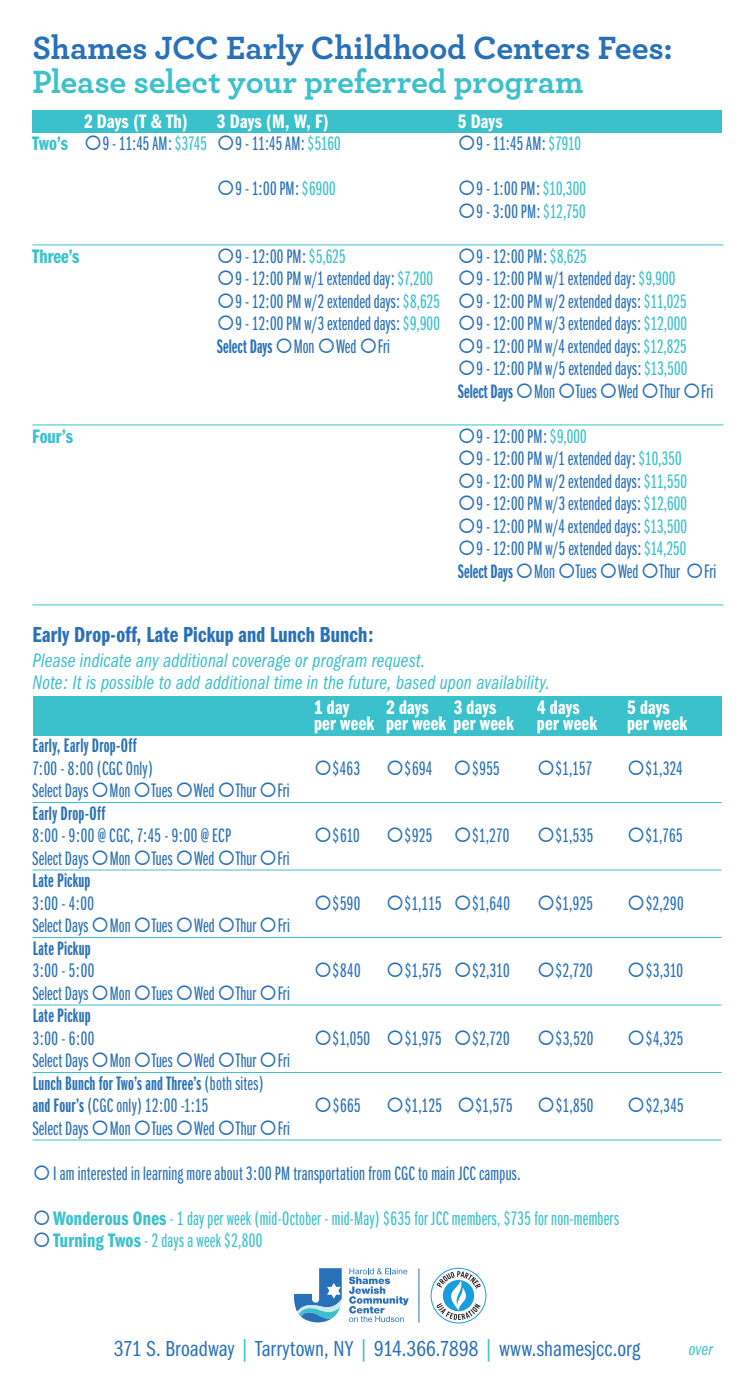
<style>
.page{position:relative;width:754px;height:1377px;background:#fff}
.page>*{position:absolute;margin:0;border:0;box-sizing:border-box;transform-origin:0 0}
.t1{font:700 33.75px "Archer Pro";letter-spacing:-.005em;color:#2870b8}
.t2{font:700 33.75px "Archer Pro";letter-spacing:-.01em;color:#3bc1cb}
.t3{font:22.5px "Franklin Gothic Book Cmpr";letter-spacing:.01em;color:#2870b8}
.t4{font:22.5px "Franklin Gothic Demi Cmpr";letter-spacing:.01em;color:#2870b8}
.t5{font:20.25px/22.5px "Franklin Gothic Book X Cmpr";letter-spacing:.005em;color:#2870b8}
.t6{font:20.25px "Franklin Gothic Demi X Cmpr";letter-spacing:.015em;color:#2870b8}
.t7{font:20.25px/22.5px "Franklin Gothic Book Cmpr Ital";letter-spacing:.005em;color:#3bc1cb}
.t8{font:20.25px "Franklin Gothic Book X Cmpr";letter-spacing:.01em;color:#3bc1cb}
.t9{font:20.25px "Franklin Gothic Demi Cmpr";letter-spacing:.01em;color:#fff}
.t10{font:20.25px "Franklin Gothic Demi Cmpr";color:#3bc1cb}
.t11{font:18px "Franklin Gothic Book Cmpr Ital";color:#3bc1cb}
.s1{font-family:"Franklin Gothic Demi Cmpr";color:#3bc1cb}
.s2{color:#3bc1cb}
.s3{font-family:"Franklin Gothic Book X Cmpr"}
.s4{font-family:"Franklin Gothic Demi X Cmpr"}
.s5{color:#2870b8}
.s6{font-family:"Franklin Gothic Demi Cmpr"}
</style>
<div class="page">
<svg style="left:294px;top:1268px;width:47px;height:55px"></svg>
<svg style="left:349px;top:1268px;width:59px;height:54px"></svg>
<svg style="left:430px;top:1268px;width:56px;height:56px"></svg>
<hr style="left:418px;top:1269px;width:1px;height:54px;background:#2870b8">
<div style="left:32px;top:111px;width:689px;height:22px;background:#3bc1cb"></div>
<hr style="left:32px;top:245px;width:691px;height:1px;background:#3bc1cb">
<hr style="left:32px;top:425px;width:691px;height:1px;background:#3bc1cb">
<hr style="left:32px;top:605px;width:691px;height:1px;background:#3bc1cb">
<div style="left:33px;top:696px;width:688px;height:40px;background:#3bc1cb"></div>
<hr style="left:33px;top:802px;width:688px;height:1px;background:#3bc1cb">
<hr style="left:33px;top:870px;width:688px;height:1px;background:#3bc1cb">
<hr style="left:33px;top:937px;width:688px;height:1px;background:#3bc1cb">
<hr style="left:33px;top:1005px;width:688px;height:1px;background:#3bc1cb">
<hr style="left:33px;top:1072px;width:688px;height:1px;background:#3bc1cb">
<hr style="left:33px;top:1140px;width:688px;height:1px;background:#3bc1cb">
<h1 class="t1" style="left:32px;top:22px;width:641px">Shames JCC Early Childhood Centers Fees:</h1>
<h1 class="t2" style="left:32px;top:55px;width:552px">Please select your preferred program</h1>
<p class="t9" style="left:84px;top:110px;width:105px">2 Days (T &amp; Th)</p>
<p class="t9" style="left:217px;top:110px;width:114px">3 Days (M, W, F)</p>
<p class="t9" style="left:457px;top:110px;width:46px">5 Days</p>
<p class="t5" style="left:32px;top:133px;width:310px"><span class="s1">Two’s</span> ○9 - 11:45 AM: <span class="s2">$3745</span> ○9 - 11:45 AM: <span class="s2">$5160</span></p>
<p class="t5" style="left:457px;top:133px;width:125px">○9 - 11:45 AM: <span class="s2">$7910</span></p>
<p class="t5" style="left:217px;top:178px;width:120px">○9 - 1:00 PM: <span class="s2">$6900</span></p>
<p class="t5" style="left:457px;top:178px;width:130px">○9 - 1:00 PM: <span class="s2">$10,300</span></p>
<p class="t5" style="left:457px;top:201px;width:129px">○9 - 3:00 PM: <span class="s2">$12,750</span></p>
<p class="t10" style="left:32px;top:245px;width:49px">Three’s</p>
<p class="t5" style="left:217px;top:246px;width:130px">○9 - 12:00 PM: <span class="s2">$5,625</span></p>
<p class="t5" style="left:457px;top:246px;width:130px">○9 - 12:00 PM: <span class="s2">$8,625</span></p>
<p class="t5" style="left:217px;top:268px;width:460px">○9 - 12:00 PM w/1 extended day: <span class="s2">$7,200</span> ○9 - 12:00 PM w/1 extended day: <span class="s2">$9,900</span></p>
<p class="t5" style="left:217px;top:291px;width:471px">○9 - 12:00 PM w/2 extended days: <span class="s2">$8,625</span> ○9 - 12:00 PM w/2 extended days: <span class="s2">$11,025</span></p>
<p class="t5" style="left:217px;top:313px;width:471px">○9 - 12:00 PM w/3 extended days: <span class="s2">$9,900</span> ○9 - 12:00 PM w/3 extended days: <span class="s2">$12,000</span></p>
<p class="t6" style="left:217px;top:335px;width:175px">Select Days ○<span class="s3">Mon</span> ○<span class="s3">Wed</span> ○<span class="s3">Fri</span></p>
<p class="t5" style="left:457px;top:336px;width:230px">○9 - 12:00 PM w/4 extended days: <span class="s2">$12,825</span></p>
<p class="t5" style="left:457px;top:358px;width:257px">○9 - 12:00 PM w/5 extended days: <span class="s2">$13,500<br></span><span class="s4">Select Days</span> ○Mon ○Tues ○Wed ○Thur ○Fri</p>
<p class="t10" style="left:32px;top:425px;width:42px">Four’s</p>
<p class="t5" style="left:457px;top:426px;width:130px">○9 - 12:00 PM: <span class="s2">$9,000</span></p>
<p class="t5" style="left:457px;top:448px;width:225px">○9 - 12:00 PM w/1 extended day: <span class="s2">$10,350</span></p>
<p class="t5" style="left:457px;top:471px;width:230px">○9 - 12:00 PM w/2 extended days: <span class="s2">$11,550</span></p>
<p class="t5" style="left:457px;top:493px;width:231px">○9 - 12:00 PM w/3 extended days: <span class="s2">$12,600</span></p>
<p class="t5" style="left:457px;top:516px;width:230px">○9 - 12:00 PM w/4 extended days: <span class="s2">$13,500</span></p>
<p class="t5" style="left:457px;top:538px;width:260px">○9 - 12:00 PM w/5 extended days: <span class="s2">$14,250<br></span><span class="s4">Select Days</span> ○Mon ○Tues ○Wed ○Thur ○Fri</p>
<p class="t4" style="left:33px;top:622px;width:342px">Early Drop-off, Late Pickup and Lunch Bunch:</p>
<p class="t7" style="left:33px;top:649px;width:518px">Please indicate any additional coverage or program request.<br>Note: It is possible to add additional time in the future, based upon availability.</p>
<p class="t9" style="left:314px;top:696px;width:37px">1 day</p>
<p class="t9" style="left:386px;top:696px;width:112px">2 days 3 days</p>
<p class="t9" style="left:537px;top:696px;width:44px">4 days</p>
<p class="t9" style="left:626px;top:696px;width:44px">5 days</p>
<p class="t9" style="left:314px;top:712px;width:285px">per week per week per week per week</p>
<p class="t9" style="left:626px;top:712px;width:62px">per week</p>
<p class="t6" style="left:32px;top:735px;width:105px">Early, Early Drop-Off</p>
<p class="t5" style="left:32px;top:757px;width:122px">7:00 - 8:00 (CGC Only)</p>
<p class="t5" style="left:314px;top:757px;width:48px">○$463</p>
<p class="t5" style="left:386px;top:757px;width:115px">○$694 ○$955</p>
<p class="t5" style="left:537px;top:757px;width:57px">○$1,157</p>
<p class="t5" style="left:627px;top:757px;width:57px">○$1,324</p>
<p class="t5" style="left:33px;top:780px;width:258px">Select Days ○Mon ○Tues ○Wed ○Thur ○Fri</p>
<p class="t6" style="left:33px;top:802px;width:74px">Early Drop-Off</p>
<p class="t5" style="left:33px;top:825px;width:200px">8:00 - 9:00 @ CGC, 7:45 - 9:00 @ ECP</p>
<p class="t5" style="left:314px;top:825px;width:47px">○$610</p>
<p class="t5" style="left:386px;top:825px;width:125px">○$925 ○$1,270</p>
<p class="t5" style="left:537px;top:825px;width:58px">○$1,535</p>
<p class="t5" style="left:627px;top:825px;width:57px">○$1,765</p>
<p class="t5" style="left:33px;top:847px;width:258px">Select Days ○Mon ○Tues ○Wed ○Thur ○Fri</p>
<p class="t6" style="left:33px;top:870px;width:59px">Late Pickup</p>
<p class="t5" style="left:33px;top:892px;width:63px">3:00 - 4:00</p>
<p class="t5" style="left:314px;top:892px;width:48px">○$590</p>
<p class="t5" style="left:386px;top:892px;width:125px">○$1,115 ○$1,640</p>
<p class="t5" style="left:537px;top:892px;width:57px">○$1,925</p>
<p class="t5" style="left:627px;top:892px;width:58px">○$2,290</p>
<p class="t5" style="left:33px;top:915px;width:258px">Select Days ○Mon ○Tues ○Wed ○Thur ○Fri</p>
<p class="t6" style="left:33px;top:937px;width:59px">Late Pickup</p>
<p class="t5" style="left:33px;top:960px;width:63px">3:00 - 5:00</p>
<p class="t5" style="left:314px;top:960px;width:48px">○$840</p>
<p class="t5" style="left:386px;top:960px;width:125px">○$1,575 ○$2,310</p>
<p class="t5" style="left:537px;top:960px;width:57px">○$2,720</p>
<p class="t5" style="left:627px;top:960px;width:57px">○$3,310</p>
<p class="t5" style="left:33px;top:982px;width:258px">Select Days ○Mon ○Tues ○Wed ○Thur ○Fri</p>
<p class="t6" style="left:33px;top:1005px;width:59px">Late Pickup</p>
<p class="t5" style="left:33px;top:1027px;width:63px">3:00 - 6:00</p>
<p class="t5" style="left:314px;top:1027px;width:197px">○$1,050 ○$1,975 ○$2,720</p>
<p class="t5" style="left:537px;top:1027px;width:58px">○$3,520</p>
<p class="t5" style="left:627px;top:1027px;width:58px">○$4,325</p>
<p class="t5" style="left:33px;top:1050px;width:258px">Select Days ○Mon ○Tues ○Wed ○Thur ○Fri</p>
<p class="t6" style="left:33px;top:1072px;width:232px">Lunch Bunch for Two’s and Three’s <span class="s3">(both sites)</span></p>
<p class="t5" style="left:33px;top:1095px;width:177px"><span class="s4">and Four’s</span> (CGC only) 12:00 -1:15</p>
<p class="t5" style="left:314px;top:1095px;width:48px">○$665</p>
<p class="t5" style="left:386px;top:1095px;width:208px">○$1,125 ○$1,575 ○$1,850</p>
<p class="t5" style="left:627px;top:1095px;width:58px">○$2,345</p>
<p class="t5" style="left:33px;top:1117px;width:258px">Select Days ○Mon ○Tues ○Wed ○Thur ○Fri</p>
<p class="t5" style="left:33px;top:1162px;width:489px">○I am interested in learning more about 3:00 PM transportation from CGC to main JCC campus.</p>
<p class="t8" style="left:33px;top:1208px;width:587px"><span class="s5">○</span><span class="s6">Wonderous Ones</span> - 1 day per week (mid-October - mid-May) $635 for JCC members, $735 for non-members</p>
<p class="t8" style="left:33px;top:1230px;width:231px"><span class="s5">○</span><span class="s6">Turning Twos</span>- 2 days a week $2,800</p>
<p class="t3" style="left:114px;top:1336px;width:527px">371 S. Broadway <span class="s2">|</span> Tarrytown, NY <span class="s2">|</span> 914.366.7898 <span class="s2">|</span> www.shamesjcc.org</p>
<p class="t11" style="left:688px;top:1339px;width:26px">over</p>
</div>
